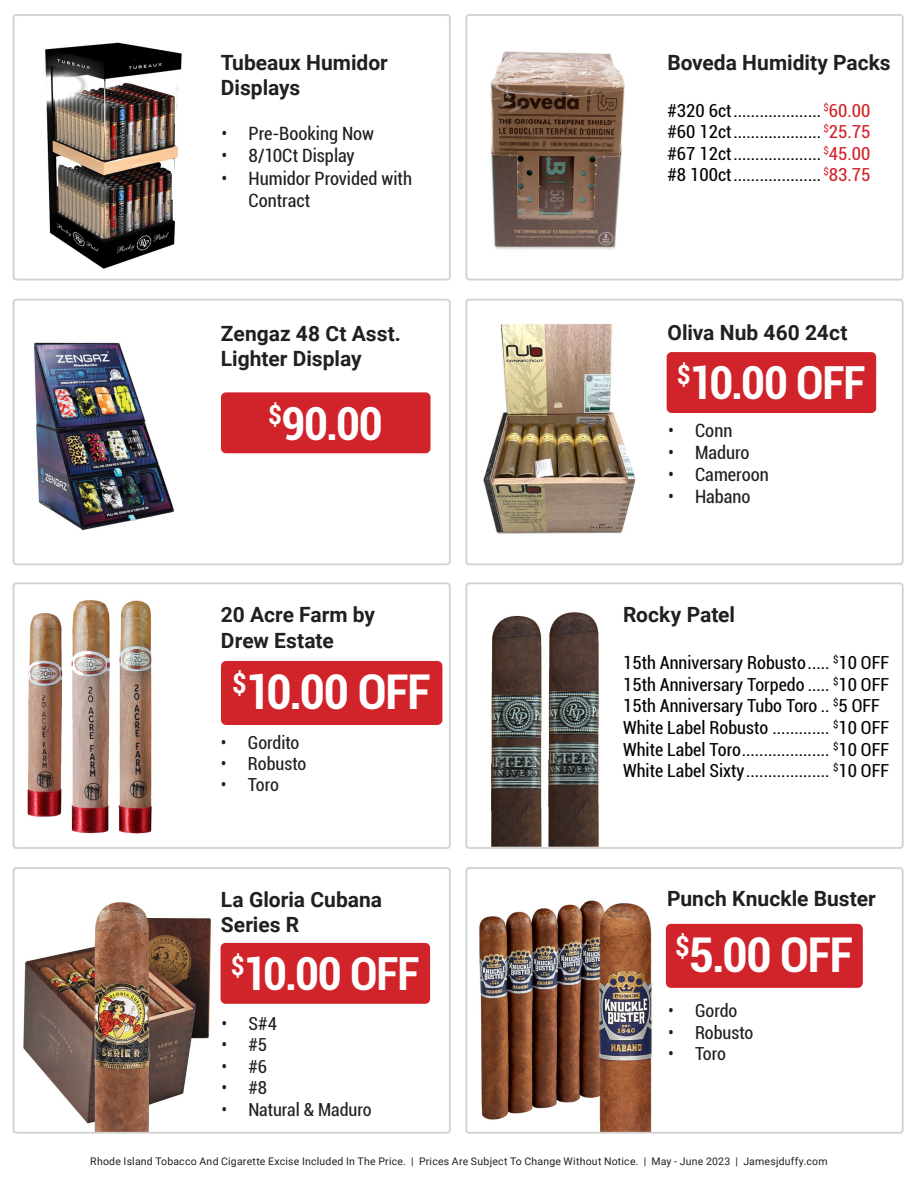
<style>
.page{position:relative;width:918px;height:1188px;background:#fff}
.page>*{position:absolute;margin:0;border:0;box-sizing:border-box;transform-origin:0 0}
.t1{font:700 condensed 48px "Roboto";letter-spacing:-.025em;color:#fff}
.t2{font:700 condensed 45.6px "Roboto";letter-spacing:-.025em;color:#fff}
.t3{font:700 21px "Roboto";color:#231f20}
.t4{font:condensed 18.3px/22px "Roboto";color:#231f20}
.t5{font:condensed 18px "Roboto";color:#040503}
.t6{font:condensed 18px "Roboto";letter-spacing:-.005em;color:#231f20}
.t7{font:10.5px "Roboto";letter-spacing:.02em;color:#231f20}
.s1{color:#d1232a}
</style>
<div class="page">
<img style="left:12px;top:14px;width:892px;height:1120px">
<div style="left:221px;top:943px;width:209px;height:61px;background:#d1232a;border-radius:5px"></div>
<div style="left:666px;top:924px;width:197px;height:64px;background:#d1232a;border-radius:5px"></div>
<div style="left:221px;top:661px;width:221px;height:64px;background:#d1232a;border-radius:5px"></div>
<div style="left:667px;top:352px;width:209px;height:61px;background:#d1232a;border-radius:5px"></div>
<div style="left:221px;top:392px;width:210px;height:61px;background:#d1232a;border-radius:5px"></div>
<p class="t3" style="left:221px;top:48px;width:169px">Tubeaux Humidor</p>
<p class="t3" style="left:221px;top:73px;width:81px">Displays</p>
<p class="t4" style="left:222px;top:122px;width:154px">• Pre-Booking Now</p>
<p class="t4" style="left:222px;top:144px;width:135px">• 8/10Ct Display</p>
<p class="t4" style="left:249px;top:166px;width:165px;text-indent:-27px">• Humidor Provided with<br>Contract</p>
<p class="t3" style="left:667px;top:48px;width:225px">Boveda Humidity Packs</p>
<p class="t5" style="left:667px;top:98px;width:204px">#320 6ct.................... <sup>$</sup><span class="s1">60.00</span></p>
<p class="t5" style="left:667px;top:119px;width:204px">#60 12ct.................... <sup>$</sup><span class="s1">25.75</span></p>
<p class="t5" style="left:667px;top:141px;width:204px">#67 12ct.................... <sup>$</sup><span class="s1">45.00</span></p>
<p class="t5" style="left:667px;top:162px;width:204px">#8 100ct.................... <sup>$</sup><span class="s1">83.75</span></p>
<p class="t3" style="left:221px;top:318px;width:182px">Zengaz 48 Ct Asst.</p>
<p class="t3" style="left:667px;top:318px;width:182px">Oliva Nub 460 24ct</p>
<p class="t3" style="left:221px;top:344px;width:142px">Lighter Display</p>
<p class="t2" style="left:677px;top:351px;width:190px"><sup>$</sup>10.00 OFF</p>
<p class="t4" style="left:668px;top:418px;width:66px">• Conn</p>
<p class="t4" style="left:668px;top:441px;width:83px">• Maduro</p>
<p class="t4" style="left:668px;top:463px;width:102px">• Cameroon</p>
<p class="t4" style="left:668px;top:485px;width:84px">• Habano</p>
<p class="t2" style="left:268px;top:391px;width:116px"><sup>$</sup>90.00</p>
<p class="t3" style="left:221px;top:600px;width:155px">20 Acre Farm by</p>
<p class="t3" style="left:221px;top:625px;width:114px">Drew Estate</p>
<p class="t1" style="left:232px;top:658px;width:200px"><sup>$</sup>10.00 OFF</p>
<p class="t6" style="left:221px;top:730px;width:80px">• Gordito</p>
<p class="t6" style="left:221px;top:751px;width:87px">• Robusto</p>
<p class="t6" style="left:221px;top:772px;width:59px">• Toro</p>
<p class="t3" style="left:221px;top:885px;width:163px">La Gloria Cubana</p>
<p class="t3" style="left:221px;top:910px;width:80px">Series R</p>
<p class="t2" style="left:231px;top:942px;width:190px"><sup>$</sup>10.00 OFF</p>
<p class="t6" style="left:221px;top:1011px;width:57px">• S#4</p>
<p class="t6" style="left:221px;top:1032px;width:47px">• #5</p>
<p class="t6" style="left:221px;top:1054px;width:47px">• #6</p>
<p class="t6" style="left:221px;top:1075px;width:47px">• #8</p>
<p class="t6" style="left:221px;top:1097px;width:152px">• Natural &amp; Maduro</p>
<p class="t3" style="left:623px;top:600px;width:114px">Rocky Patel</p>
<p class="t5" style="left:623px;top:650px;width:267px">15th Anniversary Robusto..... <sup>$</sup>10 OFF</p>
<p class="t5" style="left:623px;top:672px;width:267px">15th Anniversary Torpedo ..... <sup>$</sup>10 OFF</p>
<p class="t5" style="left:623px;top:694px;width:258px">15th Anniversary Tubo Toro .. <sup>$</sup>5 OFF</p>
<p class="t5" style="left:623px;top:715px;width:267px">White Label Robusto ............. <sup>$</sup>10 OFF</p>
<p class="t5" style="left:623px;top:737px;width:267px">White Label Toro.................... <sup>$</sup>10 OFF</p>
<p class="t5" style="left:623px;top:758px;width:267px">White Label Sixty................... <sup>$</sup>10 OFF</p>
<p class="t3" style="left:667px;top:884px;width:210px">Punch Knuckle Buster</p>
<p class="t1" style="left:675px;top:921px;width:180px"><sup>$</sup>5.00 OFF</p>
<p class="t6" style="left:668px;top:998px;width:71px">• Gordo</p>
<p class="t6" style="left:668px;top:1020px;width:87px">• Robusto</p>
<p class="t6" style="left:668px;top:1042px;width:59px">• Toro</p>
<p class="t7" style="left:90px;top:1154px;width:739px">Rhode Island Tobacco And Cigarette Excise Included In The Price. | Prices Are Subject To Change Without Notice. | May - June 2023 | Jamesjduffy.com</p>
</div>
